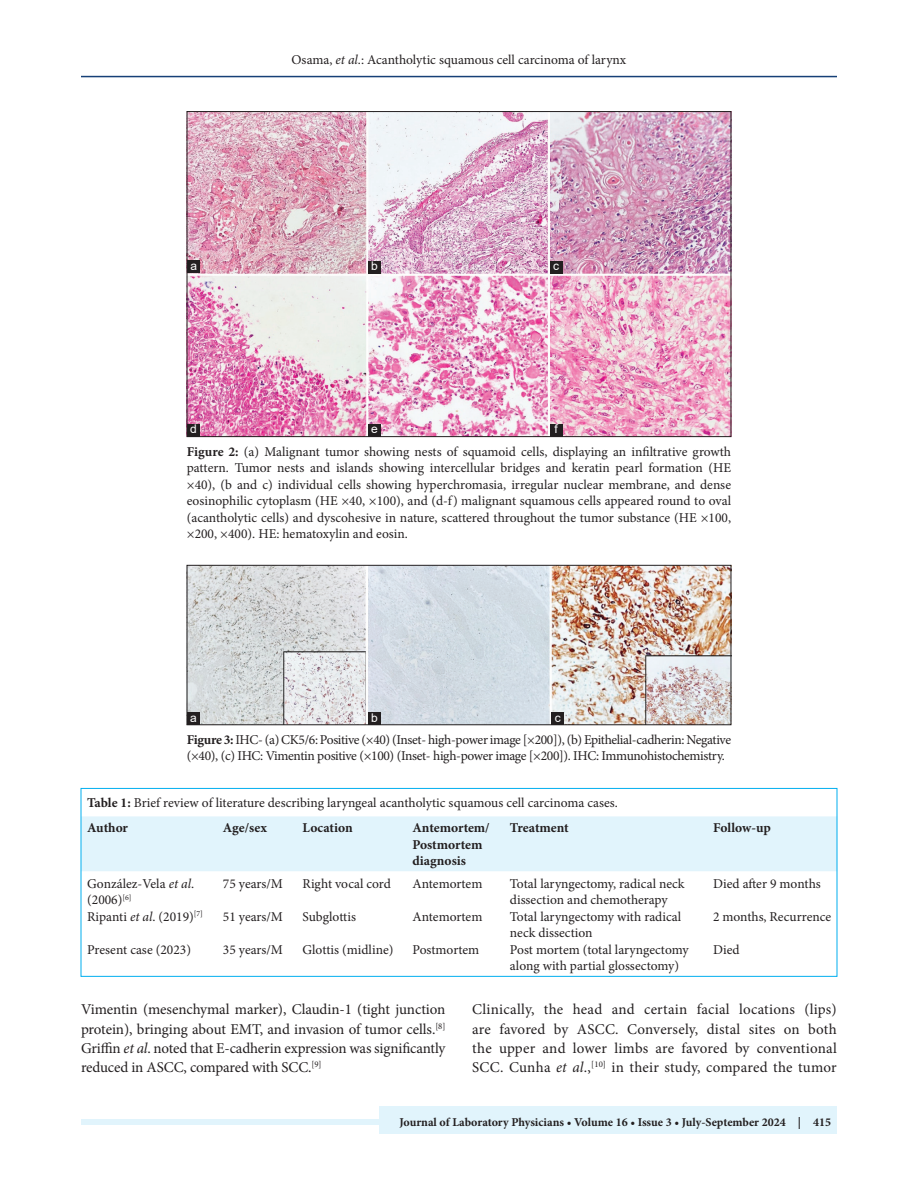
<style>
.page{position:relative;width:918px;height:1188px;background:#fff}
.page>*{position:absolute;margin:0;border:0;box-sizing:border-box;transform-origin:0 0}
.TX{font:15px/19.4px "Minion Pro";color:#231f20;text-align:justify}
.FGC{font:13.5px/16.5px "Minion Pro";letter-spacing:-.01em;color:#231f20}
.TB{font:13.5px/16.5px "Minion Pro";color:#231f20}
.TBL{font:13.5px/16.5px "Minion Pro";color:#231f20}
.TT{font:13.5px "Minion Pro";letter-spacing:-.005em;color:#231f20}
.TCH{font:700 13.5px/16.5px "Minion Pro";letter-spacing:-.005em;color:#231f20}
.t1{font:700 12px "Minion Pro";color:#231f20}
.LABEL{font:12px "Arial";color:#fff}
.s1{font-style:italic}
.s2{font-weight:700}
</style>
<div class="page">
<hr style="left:81px;top:76px;width:756px;height:1px;background:#164077">
<div style="left:81px;top:1119px;width:756px;height:6px;background:#e1f4fc"></div>
<div style="left:380px;top:1106px;width:457px;height:28px;background:#e1f4fc"></div>
<div style="left:83px;top:816px;width:752px;height:55px;background:#e1f4fc"></div>
<div style="left:81px;top:788px;width:756px;height:189px;border:1px solid #00aeef"></div>
<img style="left:189px;top:567px;width:540px;height:156px">
<div style="left:187px;top:565px;width:544px;height:160px;border:1px solid #231f20"></div>
<div style="left:187px;top:712px;width:13px;height:13px;background:#231f20"></div>
<div style="left:368px;top:712px;width:13px;height:13px;background:#231f20"></div>
<div style="left:551px;top:712px;width:13px;height:13px;background:#231f20"></div>
<img style="left:189px;top:113px;width:540px;height:322px">
<div style="left:187px;top:260px;width:13px;height:13px;background:#231f20"></div>
<div style="left:368px;top:261px;width:13px;height:12px;background:#231f20"></div>
<div style="left:550px;top:261px;width:12px;height:12px;background:#231f20"></div>
<div style="left:187px;top:424px;width:13px;height:13px;background:#231f20"></div>
<div style="left:368px;top:424px;width:13px;height:12px;background:#231f20"></div>
<div style="left:550px;top:424px;width:13px;height:12px;background:#231f20"></div>
<p class="FGC" style="left:292px;top:51px;width:336px">Osama, <span class="s1">et al</span>.: Acantholytic squamous cell carcinoma of larynx</p>
<p class="LABEL" style="left:190px;top:258px;width:8px">a</p>
<p class="LABEL" style="left:371px;top:258px;width:8px">b</p>
<p class="LABEL" style="left:553px;top:258px;width:7px">c</p>
<p class="LABEL" style="left:190px;top:421px;width:8px">d</p>
<p class="LABEL" style="left:371px;top:421px;width:8px">e</p>
<p class="LABEL" style="left:554px;top:421px;width:5px">f</p>
<p class="FGC" style="left:187px;top:443px;width:546px;text-align:justify"><span class="s2">Figure 2:</span> (a) Malignant tumor showing nests of squamoid cells, displaying an infiltrative growth pattern. Tumor nests and islands showing intercellular bridges and keratin pearl formation (HE ×40), (b and c) individual cells showing hyperchromasia, irregular nuclear membrane, and dense eosinophilic cytoplasm (HE ×40, ×100), and (d-f) malignant squamous cells appeared round to oval (acantholytic cells) and dyscohesive in nature, scattered throughout the tumor substance (HE ×100, ×200, ×400). HE: hematoxylin and eosin.</p>
<p class="LABEL" style="left:190px;top:709px;width:8px">a</p>
<p class="LABEL" style="left:371px;top:709px;width:8px">b</p>
<p class="LABEL" style="left:555px;top:709px;width:7px">c</p>
<p class="FGC" style="left:187px;top:731px;width:546px"><span class="s2">Figure 3:</span> IHC- (a) CK5/6: Positive (×40) (Inset- high-power image [×200]), (b) Epithelial-cadherin: Negative (×40), (c) IHC: Vimentin positive (×100) (Inset- high-power image [×200]). IHC: Immunohistochemistry.</p>
<p class="TT" style="left:87px;top:794px;width:532px"><span class="s2">Table 1:</span> Brief review of literature describing laryngeal acantholytic squamous cell carcinoma cases.</p>
<p class="TCH" style="left:87px;top:820px;width:42px">Author</p>
<p class="TCH" style="left:223px;top:820px;width:45px">Age/sex</p>
<p class="TCH" style="left:303px;top:820px;width:52px">Location</p>
<p class="TCH" style="left:413px;top:820px;width:79px">Antemortem/<br>Postmortem diagnosis</p>
<p class="TCH" style="left:510px;top:820px;width:60px">Treatment</p>
<p class="TCH" style="left:713px;top:820px;width:59px">Follow‑up</p>
<p class="TB" style="left:87px;top:875px;width:109px">González‑Vela <span class="s1">et al</span>. (2006)<sup>[6]</sup></p>
<p class="TB" style="left:223px;top:875px;width:62px">75 years/M</p>
<p class="TB" style="left:303px;top:875px;width:90px">Right vocal cord</p>
<p class="TB" style="left:413px;top:875px;width:71px">Antemortem</p>
<p class="TB" style="left:510px;top:875px;width:176px">Total laryngectomy, radical neck dissection and chemotherapy</p>
<p class="TB" style="left:713px;top:875px;width:109px">Died after 9 months</p>
<p class="TB" style="left:87px;top:908px;width:117px">Ripanti <span class="s1">et al</span>. (2019)<sup>[7]</sup></p>
<p class="TB" style="left:223px;top:908px;width:62px">51 years/M</p>
<p class="TB" style="left:303px;top:908px;width:55px">Subglottis</p>
<p class="TB" style="left:413px;top:908px;width:71px">Antemortem</p>
<p class="TB" style="left:510px;top:908px;width:173px">Total laryngectomy with radical neck dissection</p>
<p class="TB" style="left:713px;top:908px;width:120px">2 months, Recurrence</p>
<p class="TBL" style="left:87px;top:941px;width:105px">Present case (2023)</p>
<p class="TBL" style="left:223px;top:941px;width:62px">35 years/M</p>
<p class="TBL" style="left:303px;top:941px;width:92px">Glottis (midline)</p>
<p class="TBL" style="left:413px;top:941px;width:68px">Postmortem</p>
<p class="TBL" style="left:510px;top:941px;width:180px">Post mortem (total laryngectomy along with partial glossectomy)</p>
<p class="TBL" style="left:713px;top:941px;width:28px">Died</p>
<p class="TX" style="left:81px;top:1000px;width:366px">Vimentin (mesenchymal marker), Claudin-1 (tight junction protein), bringing about EMT, and invasion of tumor cells.<sup>[8] </sup>Griffin <span class="s1">et al</span>. noted that E-cadherin expression was significantly reduced in ASCC, compared with SCC.<sup>[9]</sup></p>
<p class="TX" style="left:472px;top:1000px;width:366px">Clinically, the head and certain facial locations (lips) are favored by ASCC. Conversely, distal sites on both the upper and lower limbs are favored by conventional SCC. Cunha <span class="s1">et al</span>.,<sup>[10]</sup> in their study, compared the tumor</p>
<p class="t1" style="left:399px;top:1113px;width:433px">Journal of Laboratory Physicians • Volume 16 • Issue 3 • July-September 2024 | 415</p>
</div>
